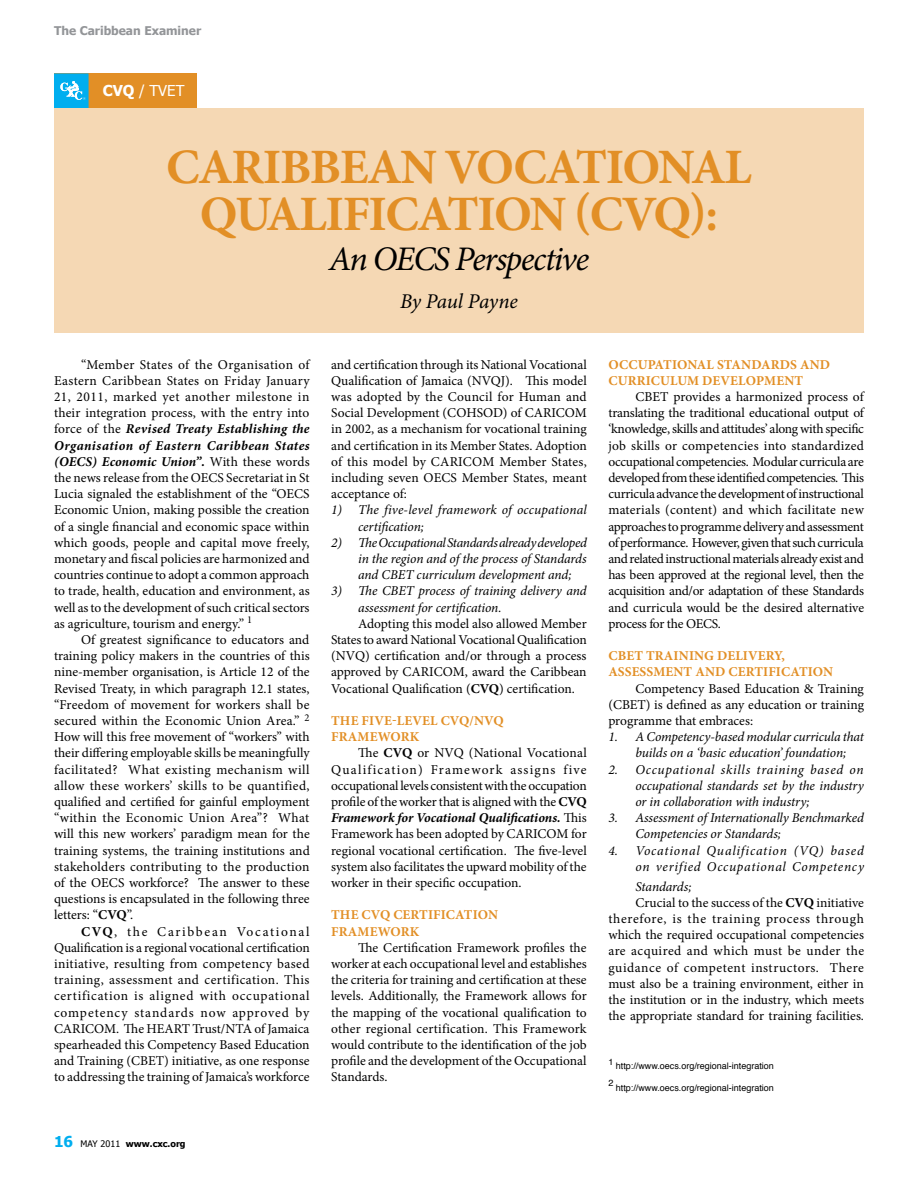
<style>
.page{position:relative;width:918px;height:1188px;background:#fff}
.page>*{position:absolute;margin:0;border:0;box-sizing:border-box;transform-origin:0 0}
.t1{font:700 49.5px "Minion Pro";letter-spacing:-.04em;color:#e28f26}
.t2{font:italic 34.5px "Minion Pro";letter-spacing:-.045em;color:#000}
.t3{font:italic 21px "Minion Pro";letter-spacing:-.02em;color:#000}
.t4{font:15px "Tahoma";color:#fff}
.t5{font:13.5px/16.2px "Minion Pro";color:#000;text-align:justify}
.t6{font:italic 13.5px/16.2px "Minion Pro";letter-spacing:-.005em;color:#000}
.t7{font:700 13.5px/16.2px "Minion Pro";letter-spacing:.01em;color:#e28f26}
.t8{font:italic 13.5px/16.2px "Minion Pro";letter-spacing:.055em;color:#000;text-align:right}
.t9{font:13.5px "Minion Pro";letter-spacing:.05em;color:#000}
.t10{font:13.5px "Minion Pro";letter-spacing:.04em;color:#000}
.t11{font:13.5px "Minion Pro";letter-spacing:.035em;color:#000}
.t12{font:700 12px "Tahoma";color:#939598}
.t13{font:9px "Helvetica";color:#000}
.t14{font:700 9px "Tahoma";color:#000}
.s1{font-weight:700}
.s2{font-weight:700;font-style:italic}
.s3{font-size:15px;color:#00aeef}
.s4{font-weight:400}
</style>
<div class="page">
<div style="left:54px;top:108px;width:810px;height:225px;background:#f5d8b4"></div>
<div style="left:54px;top:73px;width:143px;height:35px;background:#e28f26"></div>
<div style="left:54px;top:73px;width:35px;height:35px;background:#00aeef;border:2px solid #00aeef"></div>
<svg style="left:60px;top:81px;width:26px;height:19px"></svg>
<p class="t12" style="left:54px;top:23px;width:149px">The Caribbean Examiner</p>
<p class="t4" style="left:103px;top:81px;width:83px"><span class="s1">CVQ</span> / TVET</p>
<h1 class="t1" style="left:166px;top:133px;width:63px">CARIBBEAN</h1>
<h1 class="t1" style="left:444px;top:133px;width:64px">VOCATIONAL</h1>
<h1 class="t1" style="left:200px;top:179px;width:64px">QUALIFICATION</h1>
<h1 class="t1" style="left:574px;top:179px;width:146px">(CVQ):</h1>
<h2 class="t2" style="left:329px;top:235px;width:262px">An OECS Perspective</h2>
<h3 class="t3" style="left:400px;top:287px;width:119px">By Paul Payne</h3>
<p class="t5" style="left:54px;top:356px;width:257px;text-indent:27px">“Member States of the Organisation of Eastern Caribbean States on Friday January 21, 2011, marked yet another milestone in their integration process, with the entry into force of the <span class="s2">Revised Treaty Establishing the Organisation of Eastern Caribbean States (OECS) Economic Union”.</span> With these words the news release from the OECS Secretariat in St Lucia signaled the establishment of the “OECS Economic Union, making possible the creation of a single financial and economic space within which goods, people and capital move freely, monetary and fiscal policies are harmonized and countries continue to adopt a common approach to trade, health, education and environment, as well as to the development of such critical sectors as agriculture, tourism and energy.” <sup>1</sup></p>
<p class="t5" style="left:54px;top:632px;width:257px;text-indent:27px">Of greatest significance to educators and training policy makers in the countries of this nine-member organisation, is Article 12 of the Revised Treaty, in which paragraph 12.1 states, “Freedom of movement for workers shall be secured within the Economic Union Area.” <sup>2<br></sup>How will this free movement of “workers” with their differing employable skills be meaningfully facilitated? What existing mechanism will allow these workers’ skills to be quantified, qualified and certified for gainful employment “within the Economic Union Area”? What will this new workers’ paradigm mean for the training systems, the training institutions and stakeholders contributing to the production of the OECS workforce? The answer to these questions is encapsulated in the following three letters: “<span class="s1">CVQ</span>”.</p>
<p class="t5" style="left:54px;top:923px;width:257px;text-indent:27px"><span class="s1">CVQ</span>, the Caribbean Vocational Qualification is a regional vocational certification initiative, resulting from competency based training, assessment and certification. This certification is aligned with occupational competency standards now approved by CARICOM. The HEART Trust/NTA of Jamaica spearheaded this Competency Based Education and Training (CBET) initiative, as one response to addressing the training of Jamaica’s workforce</p>
<p class="t5" style="left:331px;top:356px;width:257px">and certification through its National Vocational Qualification of Jamaica (NVQJ). This model was adopted by the Council for Human and Social Development (COHSOD) of CARICOM in 2002, as a mechanism for vocational training and certification in its Member States. Adoption of this model by CARICOM Member States, including seven OECS Member States, meant acceptance of:</p>
<p class="t6" style="left:358px;top:502px;width:230px;text-indent:-27px">1) The five-level framework of occupational certification;</p>
<p class="t6" style="left:358px;top:534px;width:230px;text-align:justify;text-indent:-27px">2) The Occupational Standards already developed in the region and of the process of Standards and CBET curriculum development and;</p>
<p class="t6" style="left:358px;top:583px;width:230px;text-indent:-27px">3) The CBET process of training delivery and assessment for certification.</p>
<p class="t5" style="left:331px;top:616px;width:257px;text-indent:27px">Adopting this model also allowed Member States to award National Vocational Qualification (NVQ) certification and/or through a process approved by CARICOM, award the Caribbean Vocational Qualification (<span class="s1">CVQ</span>) certification.</p>
<p class="t7" style="left:331px;top:713px;width:83px">THE FIVE-LEVEL</p>
<p class="t7" style="left:441px;top:713px;width:64px">CVQ/NVQ</p>
<p class="t7" style="left:331px;top:729px;width:19px">FRAMEWORK</p>
<p class="t5" style="left:331px;top:745px;width:257px;text-indent:27px">The <span class="s1">CVQ</span> or NVQ (National Vocational Qualification) Framework assigns five occupational levels consistent with the occupation profile of the worker that is aligned with the <span class="s1">CVQ </span><span class="s2">Framework for Vocational Qualifications.</span> This Framework has been adopted by CARICOM for regional vocational certification. The five-level system also facilitates the upward mobility of the worker in their specific occupation.</p>
<p class="t7" style="left:331px;top:907px;width:81px">THE CVQ CERTIFICATION<br>FRAMEWORK</p>
<p class="t5" style="left:331px;top:940px;width:257px;text-indent:27px">The Certification Framework profiles the worker at each occupational level and establishes the criteria for training and certification at these levels. Additionally, the Framework allows for the mapping of the vocational qualification to other regional certification. This Framework would contribute to the identification of the job profile and the development of the Occupational Standards.</p>
<p class="t14" style="left:54px;top:1138px;width:133px"><span class="s3">16</span> <span class="s4">MAY 2011</span> www.cxc.org</p>
<p class="t7" style="left:608px;top:356px;width:21px">OCCUPATIONAL</p>
<p class="t7" style="left:717px;top:356px;width:17px">STANDARDS</p>
<p class="t7" style="left:800px;top:356px;width:32px">AND</p>
<p class="t7" style="left:608px;top:372px;width:20px">CURRICULUM</p>
<p class="t7" style="left:702px;top:372px;width:21px">DEVELOPMENT</p>
<p class="t5" style="left:608px;top:389px;width:257px;text-indent:27px">CBET provides a harmonized process of translating the traditional educational output of ‘knowledge, skills and attitudes’ along with specific job skills or competencies into standardized occupational competencies. Modular curricula are developed from these identified competencies. This curricula advance the development of instructional materials (content) and which facilitate new approaches to programme delivery and assessment of performance. However, given that such curricula and related instructional materials already exist and has been approved at the regional level, then the acquisition and/or adaptation of these Standards and curricula would be the desired alternative process for the OECS.</p>
<p class="t7" style="left:608px;top:648px;width:56px">CBET TRAINING</p>
<p class="t7" style="left:717px;top:648px;width:20px">DELIVERY</p>
<p class="t7" style="left:782px;top:648px;width:5px">,</p>
<p class="t7" style="left:608px;top:664px;width:19px">ASSESSMENT</p>
<p class="t7" style="left:695px;top:664px;width:11px">AND</p>
<p class="t7" style="left:728px;top:664px;width:19px">CERTIFICATION</p>
<p class="t5" style="left:608px;top:680px;width:257px;text-indent:27px">Competency Based Education &amp; Training (CBET) is defined as any education or training programme that embraces:</p>
<p class="t6" style="left:635px;top:729px;width:230px;text-indent:-27px">1. A Competency-based modular curricula that builds on a ‘basic education’ foundation;</p>
<p class="t6" style="left:635px;top:761px;width:230px;text-align:justify;text-indent:-27px">2. Occupational skills training based on occupational standards set by the industry or in collaboration with industry;</p>
<p class="t6" style="left:635px;top:810px;width:230px;text-indent:-27px">3. Assessment of Internationally Benchmarked<br>Competencies or Standards;</p>
<p class="t8" style="left:608px;top:842px;width:257px">4. Vocational Qualification (VQ) based on verified Occupational Competency</p>
<p class="t6" style="left:635px;top:878px;width:58px">Standards;</p>
<p class="t5" style="left:635px;top:895px;width:230px">Crucial to the success of the <span class="s1">CVQ</span> initiative</p>
<p class="t9" style="left:608px;top:910px;width:257px">therefore, is the training process through</p>
<p class="t5" style="left:608px;top:927px;width:257px">which the required occupational competencies</p>
<p class="t11" style="left:608px;top:942px;width:257px">are acquired and which must be under the</p>
<p class="t10" style="left:608px;top:958px;width:257px">guidance of competent instructors. There</p>
<p class="t5" style="left:608px;top:976px;width:257px">must also be a training environment, either in</p>
<p class="t5" style="left:608px;top:992px;width:257px">the institution or in the industry, which meets</p>
<p class="t5" style="left:608px;top:1008px;width:257px">the appropriate standard for training facilities.</p>
<p class="t13" style="left:608px;top:1055px;width:7px">1</p>
<p class="t13" style="left:616px;top:1059px;width:160px">http://www.oecs.org/regional-integration</p>
<p class="t13" style="left:608px;top:1076px;width:7px">2</p>
<p class="t13" style="left:616px;top:1081px;width:160px">http://www.oecs.org/regional-integration</p>
</div>
